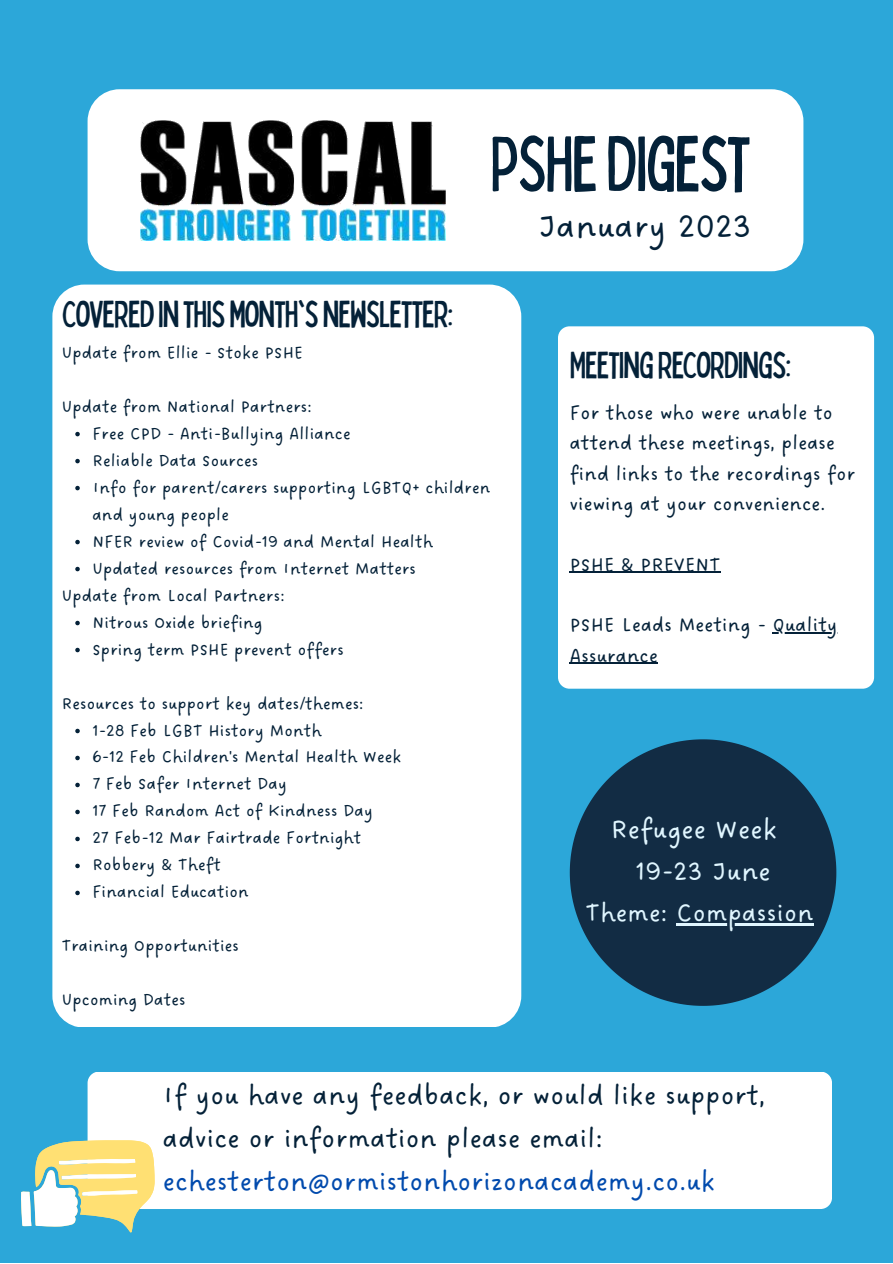
<style>
.page{position:relative;width:893px;height:1264px;background:#fff}
.page>*{position:absolute;margin:0;border:0;box-sizing:border-box;transform-origin:0 0}
.t1{font:condensed 78.15px "Bobby Jones";letter-spacing:-.025em;color:#042138}
.t2{font:condensed 37.5px "Bobby Jones";letter-spacing:-.025em;color:#042138}
.t3{font:35.7px "DO Sans Regular";letter-spacing:.01em;color:#042138}
.t4{font:28.95px/42.8px "DO Sans Regular";letter-spacing:.01em;color:#042138}
.t5{font:28.95px "DO Sans Regular";letter-spacing:.01em;color:#004aad}
.t6{font:28.95px/42.8px "DO Sans Regular";letter-spacing:.01em;color:#e0f6ff;text-align:right}
.t7{font:27.45px "DO Sans Regular";letter-spacing:.01em;color:#e0f6ff}
.t8{font:21px/30.3px "DO Sans Regular";letter-spacing:.01em;color:#042138}
.t9{font:18px/27px "DO Sans Regular";letter-spacing:.01em;color:#042138}
</style>
<div class="page">
<div style="left:0;top:0;width:892px;height:1262px;background:#2ca7d9"></div>
<div style="left:88px;top:89px;width:715px;height:182px;background:#fff;border-radius:32px"></div>
<div style="left:88px;top:1071px;width:743px;height:137px;background:#fff;border-radius:11px"></div>
<div style="left:52px;top:284px;width:469px;height:743px;background:#fff;border-radius:32px"></div>
<svg style="left:21px;top:1140px;width:134px;height:92px"></svg>
<img style="left:140px;top:120px;width:306px;height:120px">
<svg style="left:75px;top:432px;width:5px;height:4px"></svg>
<svg style="left:75px;top:459px;width:5px;height:4px"></svg>
<svg style="left:75px;top:486px;width:5px;height:4px"></svg>
<svg style="left:75px;top:540px;width:5px;height:4px"></svg>
<svg style="left:75px;top:567px;width:5px;height:4px"></svg>
<svg style="left:75px;top:620px;width:5px;height:5px"></svg>
<svg style="left:75px;top:647px;width:5px;height:5px"></svg>
<svg style="left:75px;top:728px;width:5px;height:5px"></svg>
<svg style="left:75px;top:755px;width:5px;height:5px"></svg>
<svg style="left:75px;top:782px;width:5px;height:5px"></svg>
<svg style="left:75px;top:809px;width:5px;height:5px"></svg>
<svg style="left:75px;top:836px;width:5px;height:5px"></svg>
<svg style="left:75px;top:863px;width:5px;height:5px"></svg>
<svg style="left:75px;top:890px;width:5px;height:5px"></svg>
<div style="left:558px;top:326px;width:316px;height:362px;background:#fff;border-radius:11px"></div>
<hr style="left:569px;top:571px;width:151px;height:2px;background:#042138">
<hr style="left:772px;top:632px;width:65px;height:1px;background:#042138">
<hr style="left:569px;top:663px;width:89px;height:1px;background:#042138">
<svg style="left:569px;top:739px;width:267px;height:266px;fill:#122c44"></svg>
<hr style="left:676px;top:923px;width:137px;height:2px;background:#e0f6ff">
<h2 class="t2" style="left:62px;top:289px;width:393px">COVEREDINTHISMONTH'SNEWSLETTER:</h2>
<h1 class="t1" style="left:490px;top:113px;width:262px">PSHEDIGEST</h1>
<h3 class="t3" style="left:537px;top:206px;width:215px">January 2023</h3>
<p class="t9" style="left:62px;top:339px;width:243px">Update from Ellie - Stoke PSHE</p>
<p class="t9" style="left:62px;top:393px;width:252px">Update from National Partners:</p>
<p class="t9" style="left:92px;top:420px;width:399px">Free CPD - Anti-Bullying Alliance<br>Reliable Data Sources<br>Info for parent/carers supporting LGBTQ+ children and young people<br>NFER review of Covid-19 and Mental Health Updated resources from Internet Matters</p>
<p class="t9" style="left:92px;top:609px;width:253px">Nitrous Oxide briefing<br>Spring term PSHE prevent offers</p>
<p class="t9" style="left:62px;top:582px;width:225px">Update from Local Partners:</p>
<p class="t9" style="left:62px;top:690px;width:303px">Resources to support key dates/themes:</p>
<p class="t9" style="left:92px;top:717px;width:311px">1-28 Feb LGBT History Month<br>6-12 Feb Children's Mental Health Week<br>7 Feb Safer Internet Day<br>17 Feb Random Act of Kindness Day<br>27 Feb-12 Mar Fairtrade Fortnight<br>Robbery &amp; Theft<br>Financial Education</p>
<p class="t9" style="left:62px;top:933px;width:179px">Training Opportunities</p>
<p class="t9" style="left:62px;top:987px;width:125px">Upcoming Dates</p>
<h2 class="t2" style="left:569px;top:341px;width:223px">MEETINGRECORDINGS:</h2>
<p class="t8" style="left:569px;top:398px;width:287px">For those who were unable to attend these meetings, please find links to the recordings for viewing at your convenience.</p>
<p class="t8" style="left:569px;top:550px;width:152px">PSHE &amp; PREVENT</p>
<p class="t8" style="left:569px;top:611px;width:269px">PSHE Leads Meeting - Quality<br>Assurance</p>
<h3 class="t6" style="left:610px;top:809px;width:168px">Refugee Week<br>19-23 June</h3>
<h3 class="t7" style="left:585px;top:896px;width:230px">Theme: Compassion</h3>
<h3 class="t4" style="left:163px;top:1075px;width:603px">If you have any feedback, or would like support, advice or information please email:</h3>
<h3 class="t5" style="left:163px;top:1164px;width:554px">echesterton@ormistonhorizonacademy.co.uk</h3>
</div>
